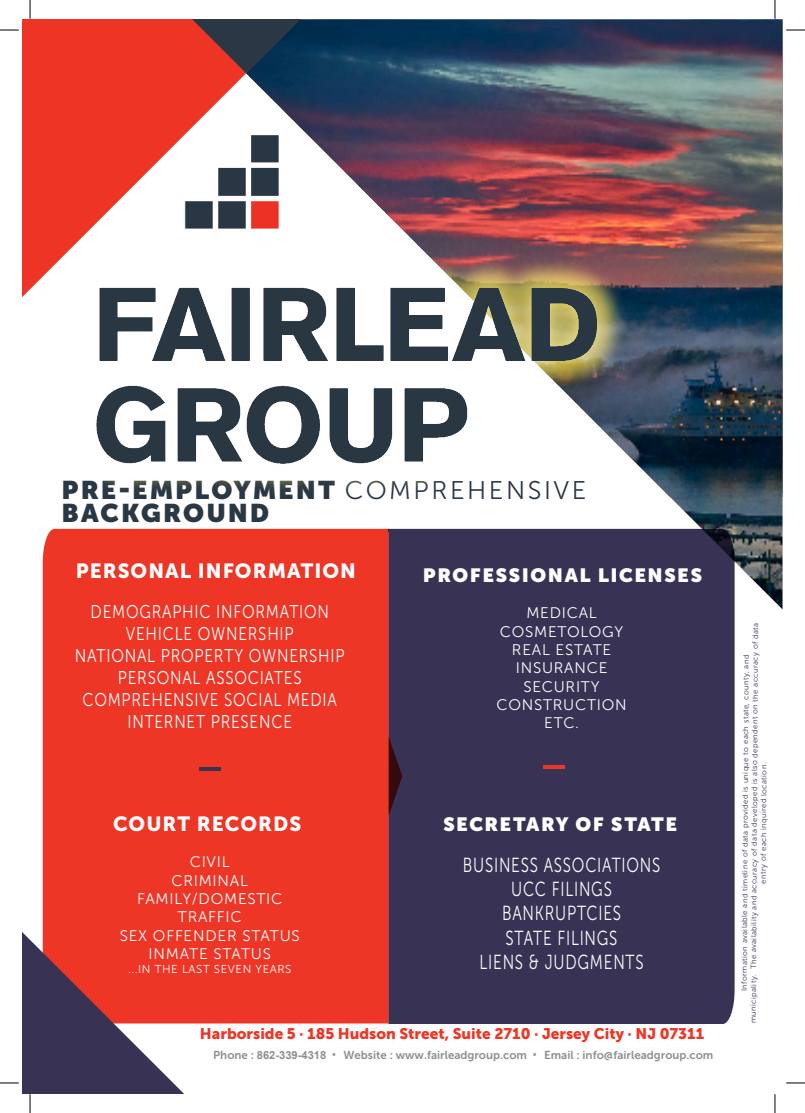
<style>
.page{position:relative;width:805px;height:1113px;background:#fff}
.page>*{position:absolute;margin:0;border:0;box-sizing:border-box;transform-origin:0 0}
.t1{font:900 25.5px/23px "Museo Sans Display";letter-spacing:.1em;color:#293844}
.t2{font:20.38px "Museo Sans 900";letter-spacing:.05em;color:#fff}
.t3{font:20.25px/24.2px "Museo Sans 300";letter-spacing:.05em;color:#fff;text-align:center;scale:.76 1}
.t4{font:900 19.12px "Museo Sans Display";letter-spacing:.1em;color:#fff}
.t5{font:18.38px/22px "Museo Sans 300";letter-spacing:.05em;color:#fff;text-align:center;scale:.83 1}
.t6{font:15.25px/18.4px "Museo Sans 300";letter-spacing:.05em;color:#fff;text-align:center}
.t7{font:15.25px "Museo Sans 900";color:#ee3626}
.t8{font:11.5px "Museo Sans 700";color:#8f8f92}
.t9{font:11.5px "Museo Sans 300";letter-spacing:.05em;color:#fff}
.t10{font:7.62px/9.2px "Museo Sans 300";letter-spacing:.045em;color:#383254;text-align:center}
.s1{font-family:"Museo Sans 300";font-weight:400}
.s2{font-family:"Arial";font-weight:700;font-size:11.12px;color:#8e8c8d}
.s3{font-family:"Museo Sans 900";font-size:15.25px}
</style>
<div class="page">
<img style="left:208px;top:19px;width:574px;height:590px">
<div style="left:43px;top:529px;width:345px;height:494px;background:#ee3626"></div>
<div style="left:388px;top:529px;width:346px;height:494px;background:#383254"></div>
<svg style="left:23px;top:19px;width:288px;height:277px;fill:#ee3425"></svg>
<svg style="left:181px;top:19px;width:130px;height:54px;background:#57343f"></svg>
<img style="left:60px;top:253px;width:572px;height:245px">
<img style="left:57px;top:254px;width:575px;height:240px">
<hr style="left:199px;top:767px;width:21px;height:3px;background:#383254">
<hr style="left:543px;top:765px;width:21px;height:3px;background:#ee3626">
<svg style="left:0;top:29px;width:19px;height:2px"></svg>
<svg style="left:786px;top:29px;width:18px;height:2px"></svg>
<svg style="left:786px;top:1082px;width:18px;height:1px"></svg>
<svg style="left:29px;top:0;width:2px;height:19px"></svg>
<svg style="left:0;top:920px;width:195px;height:192px"></svg>
<svg style="left:774px;top:0;width:1px;height:19px"></svg>
<svg style="left:774px;top:1094px;width:1px;height:18px"></svg>
<h1 class="t1" style="left:62px;top:478px;width:525px">PRE-EMPLOYMENT <span class="s1">COMPREHENSIVE<br></span>BACKGROUND</h1>
<h2 class="t2" style="left:76px;top:559px;width:282px">PERSONAL INFORMATION</h2>
<h3 class="t5" style="left:75px;top:601px;width:326px">DEMOGRAPHIC INFORMATION<br>VEHICLE OWNERSHIP<br>NATIONAL PROPERTY OWNERSHIP<br>PERSONAL ASSOCIATES<br>COMPREHENSIVE SOCIAL MEDIA<br>INTERNET PRESENCE</h3>
<h3 class="t4" style="left:423px;top:564px;width:280px">PROFESSIONAL LICENSES</h3>
<h3 class="t6" style="left:496px;top:604px;width:131px">MEDICAL<br>COSMETOLOGY<br>REAL ESTATE<br>INSURANCE<br>SECURITY<br>CONSTRUCTION<br>ETC.</h3>
<h2 class="t2" style="left:113px;top:812px;width:190px">COURT RECORDS</h2>
<h3 class="t4" style="left:443px;top:813px;width:235px">SECRETARY OF STATE</h3>
<h3 class="t6" style="left:120px;top:853px;width:181px">CIVIL<br>CRIMINAL<br>FAMILY/DOMESTIC<br>TRAFFIC<br>SEX OFFENDER STATUS<br>INMATE STATUS</h3>
<h3 class="t9" style="left:128px;top:962px;width:165px">...IN THE LAST SEVEN YEARS</h3>
<h3 class="t3" style="left:462px;top:852px;width:261px">BUSINESS ASSOCIATIONS<br>UCC FILINGS<br>BANKRUPTCIES<br>STATE FILINGS<br>LIENS &amp; JUDGMENTS</h3>
<h3 class="t7" style="left:200px;top:1025px;width:505px">Harborside 5 · 185 Hudson Street, Suite 2710 · Jersey City · NJ 07311</h3>
<h3 class="t8" style="left:213px;top:1048px;width:501px">Phone : <span class="s2">862-339-4318</span> <span class="s3">·</span> Website : www.fairleadgroup.com <span class="s3">·</span> Email : info@fairleadgroup.com</h3>
<p class="t10" style="left:740px;top:1023px;width:402px;rotate:-90deg">Information available and timeline of data provided is unique to each state, county, and<br>municipality. The availability and accuracy of data developed is also dependent on the accuracy of data entry of each inquired location.</p>
</div>
